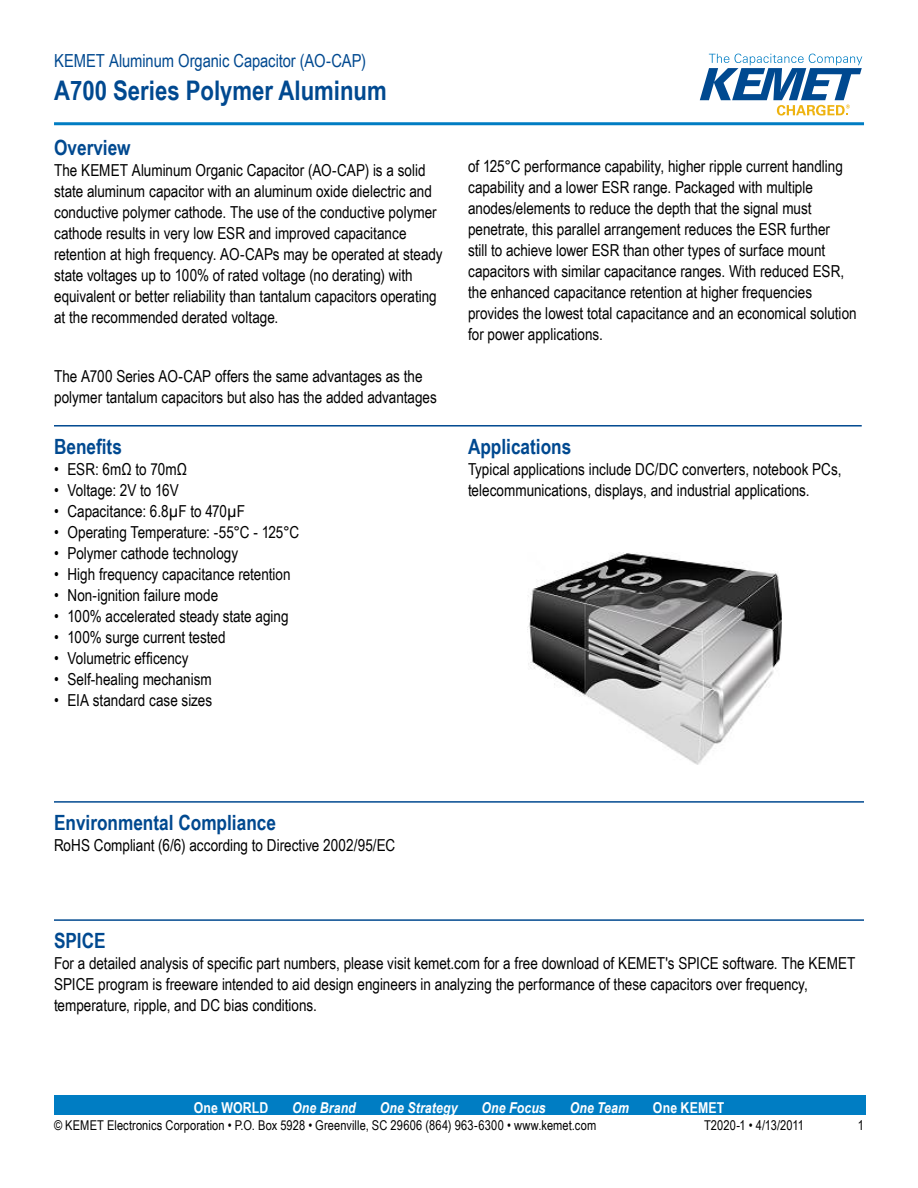
<style>
.page{position:relative;width:918px;height:1188px;background:#fff}
.page>*{position:absolute;margin:0;border:0;box-sizing:border-box;transform-origin:0 0}
.t1{font:700 27px "Arial Narrow";color:#004990}
.t2{font:700 21px "Arial Narrow";color:#004990}
.t3{font:18px "Arial Narrow";letter-spacing:-.005em;color:#004990}
.t4{font:16.5px/21px "Arial Narrow";color:#000}
.t5{font:italic 700 15px "Arial Narrow";letter-spacing:.01em;color:#fff}
.t6{font:700 15px "Arial Narrow";letter-spacing:.01em;color:#fff}
.t7{font:13.5px "Arial Narrow";letter-spacing:.01em;color:#000}
</style>
<div class="page">
<svg style="left:700px;top:54px;width:162px;height:62px"></svg>
<hr style="left:54px;top:122px;width:810px;height:3px;background:#007dc3">
<div style="left:54px;top:1095px;width:811px;height:20px;background:#007dc3"></div>
<hr style="left:54px;top:425px;width:808px;height:2px;background:#004990">
<hr style="left:54px;top:801px;width:810px;height:2px;background:#004990">
<hr style="left:54px;top:919px;width:810px;height:2px;background:#004990">
<img style="left:527px;top:553px;width:255px;height:212px">
<p class="t3" style="left:54px;top:48px;width:314px">KEMET Aluminum Organic Capacitor (AO-CAP)</p>
<h1 class="t1" style="left:54px;top:70px;width:334px">A700 Series Polymer Aluminum</h1>
<p class="t2" style="left:54px;top:131px;width:78px">Overview</p>
<p class="t4" style="left:54px;top:159px;width:390px">The KEMET Aluminum Organic Capacitor (AO-CAP) is a solid state aluminum capacitor with an aluminum oxide dielectric and conductive polymer cathode. The use of the conductive polymer cathode results in very low ESR and improved capacitance retention at high frequency. AO-CAPs may be operated at steady state voltages up to 100% of rated voltage (no derating) with equivalent or better reliability than tantalum capacitors operating at the recommended derated voltage.</p>
<p class="t4" style="left:54px;top:365px;width:384px">The A700 Series AO-CAP offers the same advantages as the polymer tantalum capacitors but also has the added advantages</p>
<p class="t2" style="left:54px;top:430px;width:69px">Benefits</p>
<p class="t4" style="left:54px;top:458px;width:135px">• ESR: 6mΩ to 70mΩ</p>
<p class="t4" style="left:54px;top:479px;width:126px">• Voltage: 2V to 16V</p>
<p class="t4" style="left:54px;top:500px;width:192px">• Capacitance: 6.8µF to 470µF</p>
<p class="t4" style="left:54px;top:521px;width:247px">• Operating Temperature: -55°C - 125°C</p>
<p class="t4" style="left:54px;top:542px;width:186px">• Polymer cathode technology</p>
<p class="t4" style="left:54px;top:563px;width:238px">• High frequency capacitance retention</p>
<p class="t4" style="left:54px;top:584px;width:166px">• Non-ignition failure mode</p>
<p class="t4" style="left:54px;top:605px;width:236px">• 100% accelerated steady state aging</p>
<p class="t4" style="left:54px;top:626px;width:173px">• 100% surge current tested</p>
<p class="t4" style="left:54px;top:647px;width:136px">• Volumetric efficency</p>
<p class="t4" style="left:54px;top:668px;width:159px">• Self-healing mechanism</p>
<p class="t4" style="left:54px;top:689px;width:160px">• EIA standard case sizes</p>
<p class="t4" style="left:468px;top:155px;width:390px">of 125°C performance capability, higher ripple current handling capability and a lower ESR range. Packaged with multiple anodes/elements to reduce the depth that the signal must penetrate, this parallel arrangement reduces the ESR further<br>still to achieve lower ESR than other types of surface mount capacitors with similar capacitance ranges. With reduced ESR, the enhanced capacitance retention at higher frequencies provides the lowest total capacitance and an economical solution for power applications.</p>
<p class="t2" style="left:468px;top:430px;width:105px">Applications</p>
<p class="t4" style="left:468px;top:458px;width:375px">Typical applications include DC/DC converters, notebook PCs, telecommunications, displays, and industrial applications.</p>
<p class="t2" style="left:54px;top:806px;width:224px">Environmental Compliance</p>
<p class="t4" style="left:54px;top:834px;width:343px">RoHS Compliant (6/6) according to Directive 2002/95/EC</p>
<p class="t2" style="left:54px;top:925px;width:53px">SPICE</p>
<p class="t4" style="left:54px;top:952px;width:803px">For a detailed analysis of specific part numbers, please visit kemet.com for a free download of Kemet's SPICE software. The KEMET<br>Spice</p>
<p class="t4" style="left:54px;top:973px;width:755px;text-indent:44px">program is freeware intended to aid design engineers in analyzing the performance of these capacitors over frequency, temperature, ripple, and dc bias conditions.</p>
<p class="t6" style="left:194px;top:1096px;width:76px">One WORLD</p>
<p class="t5" style="left:292px;top:1096px;width:65px">One Brand</p>
<p class="t5" style="left:380px;top:1096px;width:79px">One Strategy</p>
<p class="t5" style="left:482px;top:1096px;width:66px">One Focus</p>
<p class="t5" style="left:570px;top:1096px;width:61px">One Team</p>
<p class="t6" style="left:653px;top:1096px;width:73px">One KEMET</p>
<p class="t7" style="left:54px;top:1116px;width:544px">© KEMET Electronics Corporation • P.O. Box 5928 • Greenville, SC 29606 (864) 963-6300 • www.kemet.com</p>
<p class="t7" style="left:704px;top:1116px;width:101px">T2020-1 • 4/13/2011</p>
<p class="t7" style="left:858px;top:1116px;width:8px">1</p>
</div>
